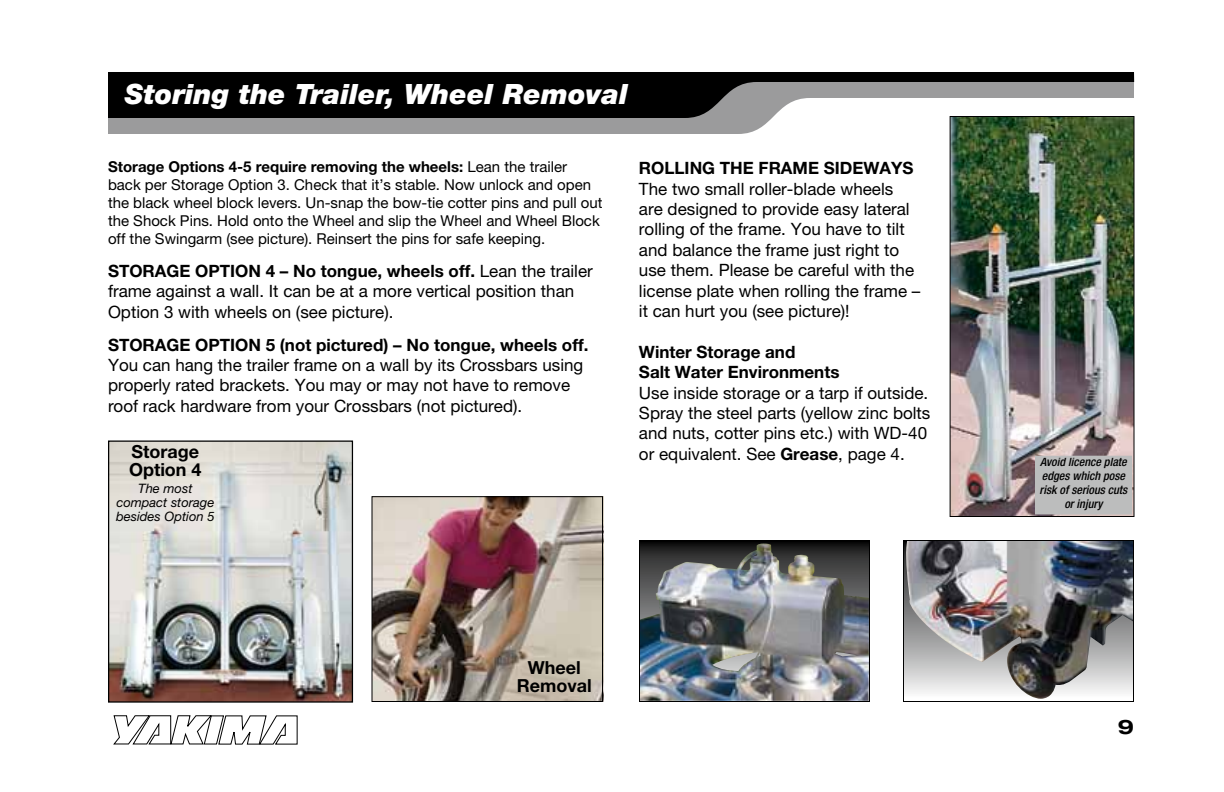
<style>
.page{position:relative;width:1224px;height:792px;background:#fff}
.page>*{position:absolute;margin:0;border:0;box-sizing:border-box;transform-origin:0 0}
.t1{font:italic 900 28px "Helvetica Neue LT Pro";color:#fff}
.t2{font:700 expanded 20px "Helvetica Neue LT Pro";color:#000}
.t3{font:700 18px/18px "Helvetica Neue LT Pro";color:#000;text-align:center}
.t4{font:17px/20.4px "Helvetica Neue LT Pro";color:#000}
.t5{font:700 17px/20.4px "Helvetica Neue LT Pro";color:#000}
.t6{font:15px/18px "Helvetica Neue LT Pro";color:#000}
.t7{font:italic 13px/14px "Helvetica Neue LT Pro";color:#000;text-align:center}
.t8{font:italic 500 condensed 12px/14px "Helvetica Neue LT Pro";color:#000;text-align:center}
.s1{font-weight:700}
</style>
<div class="page">
<img style="left:641px;top:544px;width:227px;height:156px">
<div style="left:639px;top:540px;width:231px;height:162px;border:1px solid #000"></div>
<img style="left:374px;top:498px;width:227px;height:202px">
<div style="left:372px;top:496px;width:231px;height:206px;border:1px solid #000"></div>
<img style="left:905px;top:542px;width:227px;height:157px">
<div style="left:903px;top:540px;width:231px;height:162px;border:1px solid #000"></div>
<img style="left:952px;top:134px;width:180px;height:381px">
<div style="left:950px;top:116px;width:184px;height:401px;border:1px solid #000"></div>
<svg style="left:113px;top:715px;width:185px;height:30px"></svg>
<svg style="left:108px;top:118px;width:1026px;height:16px;fill:#9b9b9c"></svg>
<svg style="left:108px;top:72px;width:1026px;height:46px;background:#3d3d3d"></svg>
<div style="left:1036px;top:457px;width:95px;height:56px;background:#bcbdbd"></div>
<div style="left:1035px;top:456px;width:97px;height:58px;border:2px solid #bcbdbd"></div>
<img style="left:110px;top:443px;width:241px;height:258px">
<div style="left:108px;top:441px;width:245px;height:262px;border:1px solid #000"></div>
<h1 class="t1" style="left:125px;top:77px;width:505px">Storing the Trailer, Wheel Removal</h1>
<p class="t6" style="left:108px;top:157px;width:496px"><span class="s1">Storage Options 4-5 require removing the wheels:</span> Lean the trailer back per Storage Option 3. Check that it’s stable. Now unlock and open the black wheel block levers. Un-snap the bow-tie cotter pins and pull out the Shock Pins. Hold onto the Wheel and slip the Wheel and Wheel Block off the Swingarm (see picture). Reinsert the pins for safe keeping.</p>
<p class="t4" style="left:108px;top:260px;width:486px"><span class="s1">STORAGE OPTION 4 – No tongue, wheels off.</span> Lean the trailer frame against a wall. It can be at a more vertical position than<br>Option 3 with wheels on (see picture).</p>
<p class="t5" style="left:108px;top:334px;width:482px">STORAGE OPTION 5 (not pictured) – No tongue, wheels off.</p>
<p class="t4" style="left:108px;top:354px;width:477px">You can hang the trailer frame on a wall by its Crossbars using properly rated brackets. You may or may not have to remove roof rack hardware from your Crossbars (not pictured).</p>
<p class="t3" style="left:129px;top:442px;width:74px;text-align:left">Storage<br>Option 4</p>
<p class="t7" style="left:116px;top:481px;width:100px">The most compact storage besides Option 5</p>
<p class="t5" style="left:639px;top:158px;width:276px">ROLLING THE FRAME SIDEWAYS</p>
<p class="t4" style="left:639px;top:178px;width:283px">The two small roller-blade wheels are designed to provide easy lateral rolling of the frame. You have to tilt and balance the frame just right to use them. Please be careful with the license plate when rolling the frame – it can hurt you (see picture)!</p>
<p class="t5" style="left:639px;top:341px;width:202px">Winter Storage and<br>Salt Water Environments</p>
<p class="t4" style="left:639px;top:382px;width:293px">Use inside storage or a tarp if outside.<br>Spray the steel parts (yellow zinc bolts and nuts, cotter pins etc.) with WD-40 or equivalent. See <span class="s1">Grease</span>, page 4.</p>
<p class="t3" style="left:517px;top:658px;width:76px">Wheel<br>Removal</p>
<p class="t8" style="left:1040px;top:455px;width:89px">Avoid licence plate edges which pose risk of serious cuts or injury</p>
<p class="t2" style="left:1118px;top:715px;width:18px">9</p>
</div>
